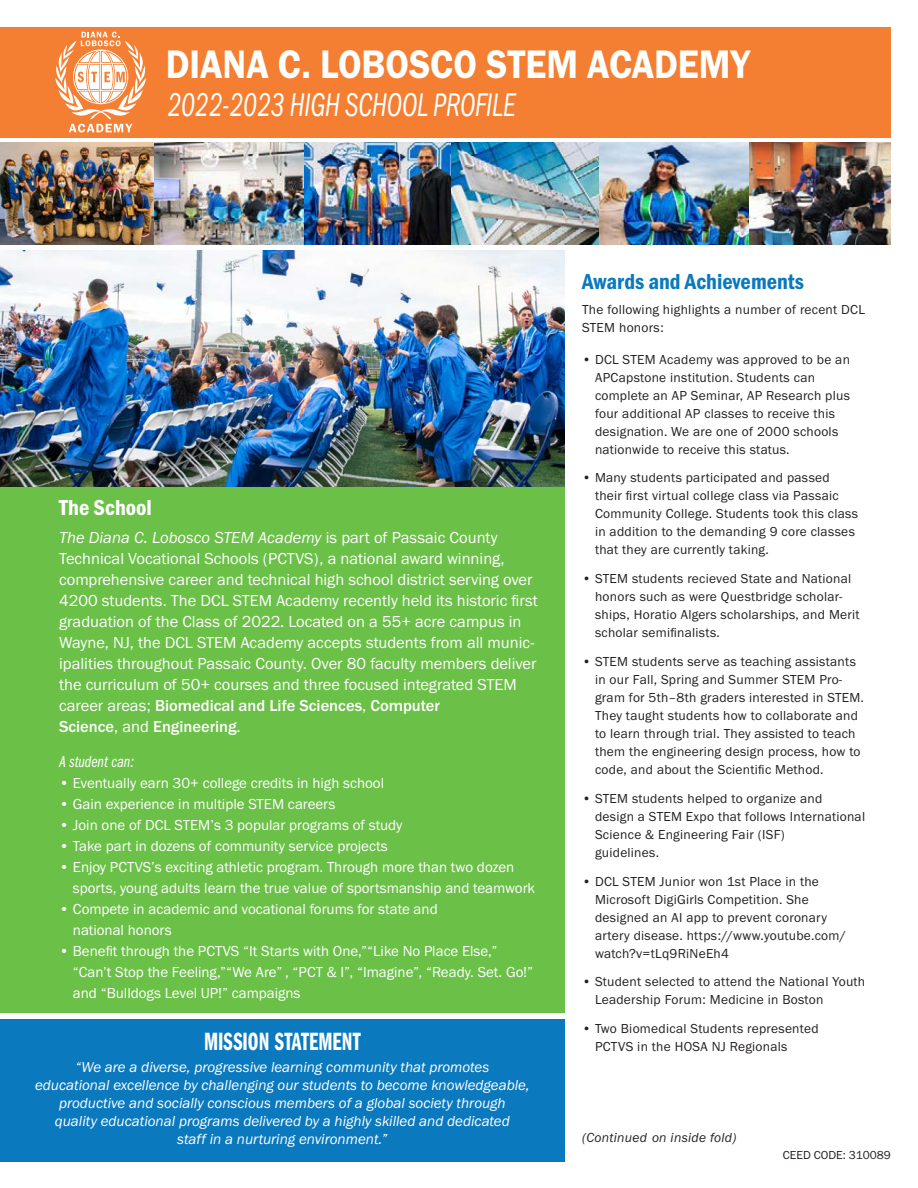
<style>
.page{position:relative;width:918px;height:1188px;background:#fff}
.page>*{position:absolute;margin:0;border:0;box-sizing:border-box;transform-origin:0 0}
.t1{font:41.25px "Franklin Gothic URW Dem";color:#fff;scale:.89 1}
.t2{font:34.05px "Franklin Gothic URW Con Boo Ita";color:#fff;scale:.79 1}
.t3{font:25.8px "Franklin Gothic URW Com Dem";color:#fff;scale:.87 1}
.t4{font:22.5px "Franklin Gothic URW Con Dem";color:#0a79be}
.t5{font:22.5px "Franklin Gothic URW Con Dem";color:#fff}
.t6{font:16.5px/21px "Franklin Gothic URW Boo";color:#fff}
.t7{font:16.5px "Franklin Gothic URW Com Boo Ita";color:#fff}
.t8{font:15px/21px "Franklin Gothic URW Boo";color:#fff}
.t9{font:15px/18px "Franklin Gothic URW Boo Ita";color:#fff;text-align:center}
.t10{font:13.5px/18px "Franklin Gothic URW Boo";letter-spacing:.02em;color:#231f20}
.t11{font:13.5px "Franklin Gothic URW Boo Ita";letter-spacing:.02em;color:#231f20}
.t12{font:12px "Franklin Gothic URW Boo";color:#231f20}
.s1{font-family:"Franklin Gothic URW Boo Ita"}
.s2{font-family:"Franklin Gothic URW";font-weight:500}
</style>
<div class="page">
<img style="left:0;top:250px;width:565px;height:238px">
<div style="left:0;top:488px;width:565px;height:525px;background:#6bc048"></div>
<div style="left:0;top:1019px;width:565px;height:143px;background:#0a79be"></div>
<div style="left:0;top:27px;width:891px;height:110px;background:#f47f32"></div>
<svg style="left:55px;top:32px;width:91px;height:100px"></svg>
<img style="left:0;top:143px;width:891px;height:101px">
<p class="t1" style="left:166px;top:39px;width:658px">DIANA C. LOBOSCO STEM ACADEMY</p>
<p class="t2" style="left:167px;top:86px;width:442px">2022-2023 HIGH SCHOOL PROFILE</p>
<p class="t5" style="left:59px;top:493px;width:94px">The School</p>
<p class="t6" style="left:59px;top:527px;width:480px"><span class="s1">The Diana C. Lobosco STEM Academy</span> is part of Passaic County Technical Vocational Schools (PCTVS), a national award winning, comprehensive career and technical high school district serving over 4200 students. The DCL STEM Academy recently held its historic first graduation of the Class of 2022. Located on a 55+ acre campus in Wayne, NJ, the DCL STEM Academy accepts students from all munic&shy;ipalities throughout Passaic County. Over 80 faculty members deliver the curriculum of 50+ courses and three focused integrated STEM career areas; <span class="s2">Biomedical and Life Sciences</span>, <span class="s2">Computer<br>Science</span>, and <span class="s2">Engineering</span>.</p>
<p class="t7" style="left:59px;top:752px;width:76px">A student can:</p>
<p class="t8" style="left:59px;top:772px;width:327px">• Eventually earn 30+ college credits in high school</p>
<p class="t8" style="left:59px;top:793px;width:278px">• Gain experience in multiple STEM careers</p>
<p class="t8" style="left:59px;top:814px;width:345px">• Join one of DCL STEM’s 3 popular programs of study</p>
<p class="t8" style="left:59px;top:835px;width:330px">• Take part in dozens of community service projects</p>
<p class="t8" style="left:73px;top:856px;width:464px;text-indent:-14px">• Enjoy PCTVS’s exciting athletic program. Through more than two dozen sports, young adults learn the true value of sportsmanship and teamwork</p>
<p class="t8" style="left:73px;top:898px;width:366px;text-indent:-14px">• Compete in academic and vocational forums for state and national honors</p>
<p class="t8" style="left:73px;top:940px;width:462px;text-indent:-14px">• Benefit through the PCTVS “It Starts with One,”“Like No Place Else,” “Can’t Stop the Feeling,”“We Are” , “PCT &amp; I”, “Imagine”, “Ready. Set. Go!” and “Bulldogs Level UP!” campaigns</p>
<p class="t3" style="left:204px;top:1023px;width:182px">MISSION STATEMENT</p>
<p class="t9" style="left:35px;top:1058px;width:496px">“We are a diverse, progressive learning community that promotes<br>educational excellence by challenging our students to become knowledgeable, productive and socially conscious members of a global society through<br>quality educational programs delivered by a highly skilled and dedicated<br>staff in a nurturing environment.”</p>
<p class="t4" style="left:582px;top:267px;width:224px">Awards and Achievements</p>
<p class="t10" style="left:582px;top:300px;width:284px">The following highlights a number of recent DCL<br>STEM honors:</p>
<p class="t10" style="left:595px;top:350px;width:256px;text-indent:-13px">• DCL STEM Academy was approved to be an APCapstone institution. Students can complete an AP Seminar, AP Research plus four additional AP classes to receive this designation. We are one of 2000 schools nationwide to receive this status.</p>
<p class="t10" style="left:595px;top:469px;width:265px;text-indent:-13px">• Many students participated and passed their first virtual college class via Passaic Community College. Students took this class in addition to the demanding 9 core classes that they are currently taking.</p>
<p class="t10" style="left:595px;top:570px;width:266px;text-indent:-13px">• STEM students recieved State and National honors such as were Questbridge scholar&shy;ships, Horatio Algers scholarships, and Merit scholar semifinalists.</p>
<p class="t10" style="left:595px;top:652px;width:270px;text-indent:-13px">• STEM students serve as teaching assistants in our Fall, Spring and Summer STEM Pro&shy;gram for 5th–8th graders interested in STEM.<br>They taught students how to collaborate and to learn through trial. They assisted to teach them the engineering design process, how to code, and about the Scientific Method.</p>
<p class="t10" style="left:595px;top:789px;width:272px;text-indent:-13px">• STEM students helped to organize and<br>design a STEM Expo that follows International<br>Science &amp; Engineering Fair (ISF)<br>guidelines.</p>
<p class="t10" style="left:595px;top:872px;width:252px;text-indent:-13px">• DCL STEM Junior won 1st Place in the Microsoft DigiGirls Competition. She designed an AI app to prevent coronary artery disease. https://www.youtube.com/ watch?v=tLq9RiNeEh4</p>
<p class="t10" style="left:595px;top:973px;width:272px;text-indent:-13px">• Student selected to attend the National Youth<br>Leadership Forum: Medicine in Boston</p>
<p class="t10" style="left:595px;top:1020px;width:225px;text-indent:-13px">• Two Biomedical Students represented<br>PCTVS in the HOSA NJ Regionals</p>
<p class="t11" style="left:582px;top:1129px;width:156px">(Continued on inside fold)</p>
<p class="t12" style="left:783px;top:1147px;width:110px">CEED CODE: 310089</p>
</div>
